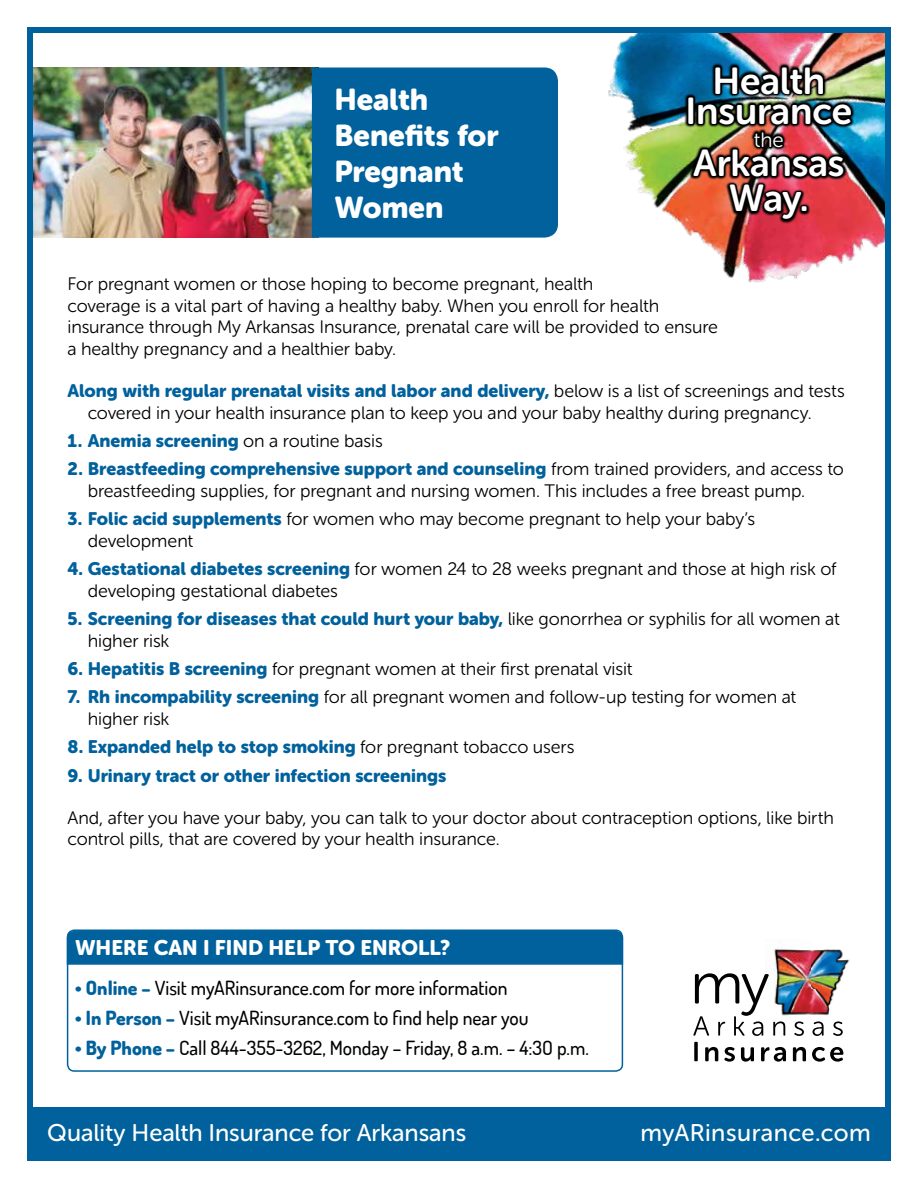
<style>
.page{position:relative;width:918px;height:1188px;background:#fff}
.page>*{position:absolute;margin:0;border:0;box-sizing:border-box;transform-origin:0 0}
.t1{font:37.35px/30.2px "Museo Sans Rounded 700";letter-spacing:-.005em;color:#fff;text-align:center}
.t2{font:30px/36px "Museo Sans Rounded 900";color:#fff}
.t3{font:24px "Museo Sans Rounded 500";color:#fff}
.t4{font:24px "Museo Sans Rounded 500";letter-spacing:.02em;color:#fff}
.t5{font:21px "Museo Sans Rounded 900";letter-spacing:.005em;color:#fff}
.t6{font:20.7px "Museo Sans Rounded 300";color:#fff}
.t7{font:500 19.5px "Dosis";color:#000}
.t8{font:18px/21.6px "Museo Sans Rounded 300";letter-spacing:-.005em;color:#000}
.t9{font:18px "Museo Sans Rounded 900";color:#01619c}
.s1{font-family:"Museo Sans Rounded 300";color:#000}
.s2{font-family:"Museo Sans Rounded 900";color:#01619c}
.s3{font-weight:800;color:#01619c}
</style>
<div class="page">
<img style="left:34px;top:68px;width:278px;height:170px">
<div style="left:66px;top:930px;width:558px;height:35px;background:#01619c"></div>
<div style="left:67px;top:929px;width:556px;height:143px;border:2px solid #01619c;border-radius:7px"></div>
<img style="left:766px;top:939px;width:84px;height:77px">
<svg style="left:694px;top:1042px;width:4px;height:19px"></svg>
<svg style="left:705px;top:1047px;width:13px;height:14px"></svg>
<svg style="left:724px;top:1047px;width:11px;height:15px"></svg>
<svg style="left:741px;top:1047px;width:13px;height:15px"></svg>
<svg style="left:761px;top:1047px;width:25px;height:15px"></svg>
<svg style="left:793px;top:1047px;width:13px;height:14px"></svg>
<svg style="left:812px;top:1047px;width:31px;height:15px"></svg>
<svg style="left:693px;top:973px;width:92px;height:63px"></svg>
<svg style="left:794px;top:1021px;width:10px;height:15px"></svg>
<svg style="left:813px;top:1021px;width:11px;height:15px"></svg>
<svg style="left:833px;top:1021px;width:10px;height:15px"></svg>
<div style="left:27px;top:1107px;width:864px;height:54px;background:#01619c"></div>
<div style="left:312px;top:68px;width:246px;height:170px;background:#01619c"></div>
<img style="left:608px;top:34px;width:276px;height:249px">
<div style="left:27px;top:27px;width:864px;height:1134px;border:6px solid #01619c"></div>
<svg style="left:684px;top:63px;width:171px;height:161px;background:#8f7060"></svg>
<div style="left:687px;top:96px;width:8px;height:29px;border:3px solid #000;border-radius:2px"></div>
<img style="left:690px;top:64px;width:164px;height:158px">
<div style="left:801px;top:205px;width:7px;height:8px;border:3px solid #000;border-radius:2px"></div>
<h2 class="t2" style="left:334px;top:82px;width:166px">Health<br>Benefits for<br>Pregnant<br>Women</h2>
<h1 class="t1" style="left:686px;top:66px;width:168px">Health<br>Insurance</h1>
<p class="t6" style="left:754px;top:128px;width:31px">the</p>
<h1 class="t1" style="left:693px;top:145px;width:153px;line-height:35.4px">Arkansas<br>Way.</h1>
<p class="t8" style="left:68px;top:273px;width:652px">For pregnant women or those hoping to become pregnant, health<br>coverage is a vital part of having a healthy baby. When you enroll for health insurance through My Arkansas Insurance, prenatal care will be provided to ensure a healthy pregnancy and a healthier baby.</p>
<p class="t9" style="left:68px;top:380px;width:779px">Along with regular prenatal visits and labor and delivery, <span class="s1">below is a list of screenings and tests</span></p>
<p class="t8" style="left:88px;top:402px;width:725px">covered in your health insurance plan to keep you and your baby healthy during pregnancy.</p>
<p class="t9" style="left:68px;top:430px;width:317px">1. Anemia screening <span class="s1">on a routine basis</span></p>
<p class="t9" style="left:68px;top:459px;width:778px">2. Breastfeeding comprehensive support and counseling <span class="s1">from trained providers, and access to</span></p>
<p class="t8" style="left:88px;top:480px;width:719px">breastfeeding supplies, for pregnant and nursing women. This includes a free breast pump.</p>
<p class="t8" style="left:88px;top:508px;width:669px;text-indent:-20px"><span class="s2">3. Folic acid supplements</span> for women who may become pregnant to help your baby’s development</p>
<p class="t8" style="left:88px;top:558px;width:751px;text-indent:-20px"><span class="s2">4. Gestational diabetes screening</span> for women 24 to 28 weeks pregnant and those at high risk of developing gestational diabetes</p>
<p class="t9" style="left:68px;top:609px;width:774px">5. Screening for diseases that could hurt your baby, <span class="s1">like gonorrhea or syphilis for all women at</span></p>
<p class="t8" style="left:88px;top:630px;width:83px">higher risk</p>
<p class="t8" style="left:68px;top:658px;width:567px"><span class="s2">6. Hepatitis B screening</span> for pregnant women at their first prenatal visit</p>
<p class="t8" style="left:88px;top:687px;width:710px;text-indent:-20px"><span class="s2">7. Rh incompability screening</span> for all pregnant women and follow-up testing for women at higher risk</p>
<p class="t9" style="left:68px;top:737px;width:508px">8. Expanded help to stop smoking <span class="s1">for pregnant tobacco users</span></p>
<p class="t9" style="left:68px;top:765px;width:381px">9. Urinary tract or other infection screenings</p>
<p class="t8" style="left:68px;top:807px;width:768px">And, after you have your baby, you can talk to your doctor about contraception options, like birth control pills, that are covered by your health insurance.</p>
<p class="t5" style="left:75px;top:936px;width:377px">WHERE CAN I FIND HELP TO ENROLL?</p>
<p class="t7" style="left:75px;top:975px;width:434px"><span class="s3">• Online –</span> Visit myARinsurance.com for more information</p>
<p class="t7" style="left:75px;top:1005px;width:455px"><span class="s3">• In Person –</span> Visit myARinsurance.com to find help near you</p>
<p class="t7" style="left:75px;top:1035px;width:515px"><span class="s3">• By Phone –</span> Call 844-355-3262, Monday – Friday, 8 a.m. – 4:3O p.m.</p>
<h3 class="t3" style="left:47px;top:1120px;width:421px">Quality Health Insurance for Arkansans</h3>
<h3 class="t4" style="left:641px;top:1120px;width:232px">myARinsurance.com</h3>
</div>
